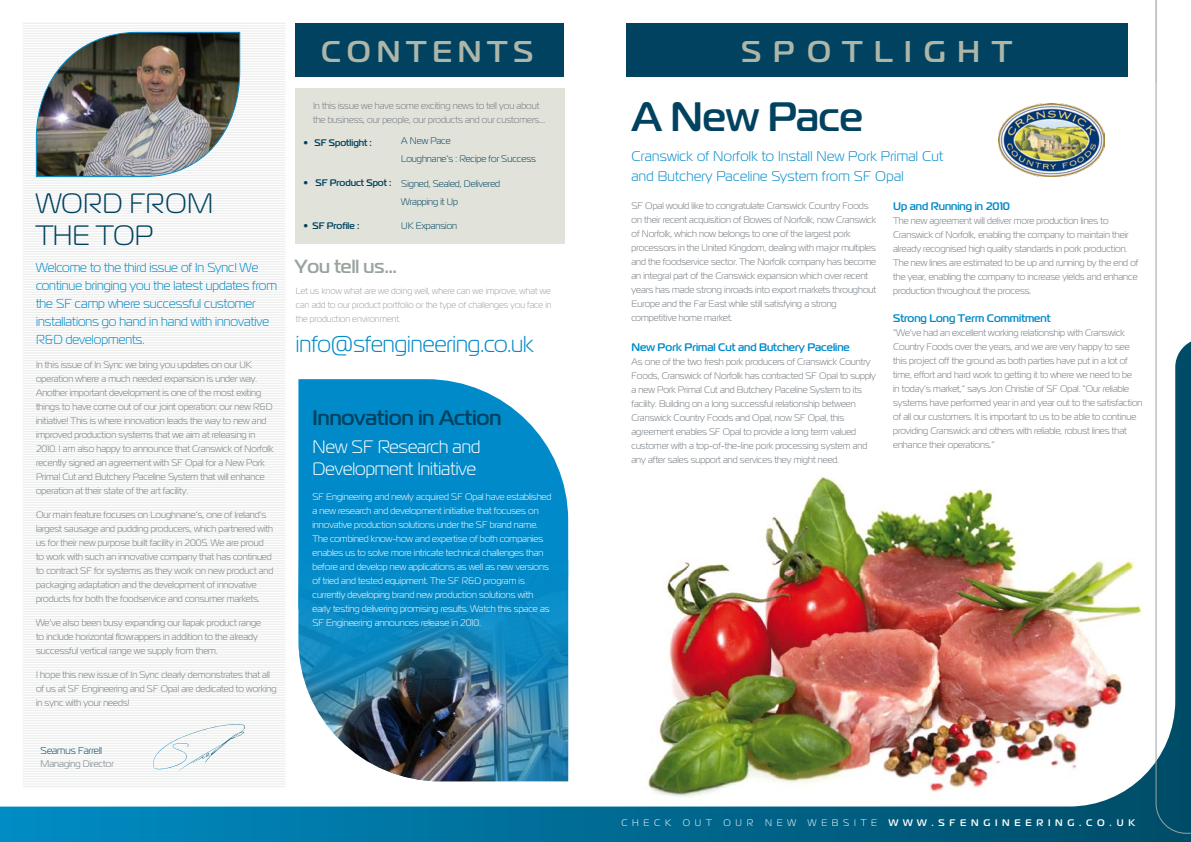
<style>
.page{position:relative;width:1191px;height:842px;background:#fff}
.page>*{position:absolute;margin:0;border:0;box-sizing:border-box;transform-origin:0 0}
.t1{font:700 41px "Magistral A";color:#00425f}
.t2{font:700 30px "Magistral A";letter-spacing:.4em;color:#adb6a8}
.t3{font:700 30px "Magistral A";letter-spacing:.2em;color:#adb6a8}
.t4{font:28px/32px "Magistral A";color:#00425f}
.t5{font:23px "Magistral A";color:#008ac9}
.t6{font:700 21px "Magistral A";color:#00425f}
.t7{font:700 19px "Magistral A";color:#99a49c}
.t8{font:18px/22px "Magistral A";color:#fff}
.t9{font:14px/20px "Magistral A";letter-spacing:.025em;color:#008ac9}
.t10{font:13px/18px "Magistral A";color:#008ac9}
.t11{font:700 11px "Magistral A";color:#008ac9}
.t12{font:10px "Magistral A";color:#fff}
.t13{font:10px "Magistral A";color:#00425f}
.t14{font:9.5px/14px "Magistral A";color:#72797f}
.t15{font:9.5px/14px "Magistral A";color:#fff}
.t16{font:9.5px/18px "Magistral A";color:#00425f}
.t17{font:700 9.5px "Magistral A";letter-spacing:.5em;color:#fff}
.t18{font:700 9.5px "Magistral A";color:#00425f}
.t19{font:9px/14px "Magistral A";letter-spacing:.005em;color:#99a49c;text-align:justify}
.s1{font-weight:700}
.s2{font-weight:400}
</style>
<div class="page">
<div style="left:295px;top:88px;width:269px;height:156px;background:#e1e2da"></div>
<svg style="left:23px;top:23px;width:262px;height:318px;fill:#f5f6f5"></svg>
<img style="left:36px;top:32px;width:204px;height:145px">
<div style="left:295px;top:23px;width:268px;height:54px;background:#00425f"></div>
<div style="left:625px;top:23px;width:502px;height:54px;background:#00425f"></div>
<img style="left:0;top:342px;width:1191px;height:500px">
<hr style="left:1155px;top:0;width:1px;height:83px;background:#99a49c">
<svg style="left:1155px;top:82px;width:36px;height:752px"></svg>
<svg style="left:153px;top:724px;width:92px;height:48px"></svg>
<svg style="left:298px;top:379px;width:270px;height:165px;fill:#008ac9"></svg>
<div style="left:298px;top:544px;width:270px;height:10px;background:#008ac9"></div>
<img style="left:298px;top:554px;width:270px;height:227px">
<img style="left:998px;top:104px;width:106px;height:73px">
<h3 class="t4" style="left:36px;top:186px;width:179px">WORD FROM<br>THE TOP</h3>
<h3 class="t10" style="left:36px;top:258px;width:243px">Welcome to the third issue of In Sync! We continue bringing you the latest updates from the SF camp where successful customer installations go hand in hand with innovative R&amp;D developments.</h3>
<p class="t14" style="left:36px;top:357px;width:239px">In this issue of In Sync we bring you updates on our UK operation where a much needed expansion is under way.<br>Another important development is one of the most exiting things to have come out of our joint operation: our new R&amp;D initiative! This is where innovation leads the way to new and improved production systems that we aim at releasing in 2010. I am also happy to announce that Cranswick of Norfolk recently signed an agreement with SF Opal for a New Pork Primal Cut and Butchery Paceline System that will enhance operation at their state of the art facility.</p>
<p class="t14" style="left:36px;top:507px;width:239px">Our main feature focuses on Loughnane’s, one of Ireland’s largest sausage and pudding producers, which partnered with us for their new purpose built facility in 2005. We are proud to work with such an innovative company that has continued to contract SF for systems as they work on new product and packaging adaptation and the development of innovative products for both the foodservice and consumer markets.</p>
<p class="t14" style="left:36px;top:615px;width:227px">We’ve also been busy expanding our Ilapak product range to include horizontal flowrappers in addition to the already successful vertical range we supply from them.</p>
<p class="t14" style="left:36px;top:667px;width:242px">I hope this new issue of In Sync clearly demonstrates that all of us at SF Engineering and SF Opal are dedicated to working in sync with your needs!</p>
<p class="t13" style="left:41px;top:744px;width:63px">Seamus Farrell</p>
<p class="t14" style="left:41px;top:756px;width:75px">Managing Director</p>
<h2 class="t3" style="left:321px;top:32px;width:213px">CONTENTS</h2>
<h2 class="t2" style="left:741px;top:32px;width:272px">SPOTLIGHT</h2>
<p class="t14" style="left:313px;top:98px;width:234px">In this issue we have some exciting news to tell you about the business, our people, our products and our customers....</p>
<p class="t18" style="left:303px;top:137px;width:70px">• SF Spotlight :</p>
<p class="t16" style="left:401px;top:132px;width:136px">A New Pace<br>Loughnane’s : Recipe for Success</p>
<p class="t16" style="left:401px;top:174px;width:100px;text-indent:-98px"><span class="s1">• SF Product Spot :</span> Signed, Sealed, Delivered<br>Wrapping it Up</p>
<p class="t18" style="left:303px;top:219px;width:57px">• SF Profile :</p>
<p class="t16" style="left:401px;top:216px;width:57px">UK Expansion</p>
<h3 class="t7" style="left:295px;top:255px;width:104px">You tell us…</h3>
<p class="t19" style="left:296px;top:284px;width:257px">Let us know what are we doing well, where can we improve, what we can add to our product portfolio or the type of challenges you face in the production environment.</p>
<h3 class="t5" style="left:296px;top:330px;width:239px">info@sfengineering.co.uk</h3>
<h3 class="t6" style="left:312px;top:405px;width:190px">Innovation in Action</h3>
<h3 class="t8" style="left:312px;top:435px;width:169px">New SF Research and<br>Development Initiative</h3>
<p class="t15" style="left:312px;top:489px;width:240px">SF Engineering and newly acquired SF Opal have established a new research and development initiative that focuses on innovative production solutions under the SF brand name.<br>The combined know-how and expertise of both companies enables us to solve more intricate technical challenges than before and develop new applications as well as new versions of tried and tested equipment. The SF R&amp;D program is currently developing brand new production solutions with early testing delivering promising results. Watch this space as SF Engineering announces release in 2010.</p>
<h1 class="t1" style="left:632px;top:91px;width:232px">A New Pace</h1>
<h3 class="t9" style="left:631px;top:146px;width:313px">Cranswick of Norfolk to Install New Pork Primal Cut and Butchery Paceline System from SF Opal</h3>
<p class="t14" style="left:631px;top:198px;width:246px">SF Opal would like to congratulate Cranswick Country Foods on their recent acquisition of Bowes of Norfolk, now Cranswick of Norfolk, which now belongs to one of the largest pork processors in the United Kingdom, dealing with major multiples and the foodservice sector. The Norfolk company has become an integral part of the Cranswick expansion which over recent years has made strong inroads into export markets throughout Europe and the Far East while still satisfying a strong competitive home market.</p>
<p class="t11" style="left:631px;top:340px;width:220px">New Pork Primal Cut and Butchery Paceline</p>
<p class="t14" style="left:631px;top:354px;width:246px">As one of the two fresh pork producers of Cranswick Country Foods, Cranswick of Norfolk has contracted SF Opal to supply a new Pork Primal Cut and Butchery Paceline System to its facility. Building on a long successful relationship between Cranswick Country Foods and Opal, now SF Opal, this agreement enables SF Opal to provide a long term valued customer with a top-of-the-line pork processing system and any after sales support and services they might need.</p>
<p class="t11" style="left:893px;top:199px;width:118px">Up and Running in 2010</p>
<p class="t14" style="left:893px;top:213px;width:247px">The new agreement will deliver more production lines to Cranswick of Norfolk, enabling the company to maintain their already recognised high quality standards in pork production.<br>The new lines are estimated to be up and running by the end of the year, enabling the company to increase yields and enhance production throughout the process.</p>
<p class="t11" style="left:893px;top:311px;width:159px">Strong Long Term Commitment</p>
<p class="t14" style="left:893px;top:325px;width:251px">“We’ve had an excellent working relationship with Cranswick Country Foods over the years, and we are very happy to see this project off the ground as both parties have put in a lot of time, effort and hard work to getting it to where we need to be<br>in today’s market,” says Jon Christie of SF Opal. “Our reliable systems have performed year in and year out to the satisfaction of all our customers. It is important to us to be able to continue providing Cranswick and others with reliable, robust lines that enhance their operations.”</p>
<p class="t12" style="left:964px;top:816px;width:177px"><span class="s1">IN SYNC</span> ISSUE 1 NOVEMBER 2008 <span class="s1">02</span></p>
<p class="t17" style="left:621px;top:816px;width:515px"><span class="s2">CHECK OUT OUR NEW WEBSITE</span> WWW.SFENGINEERING.CO.UK</p>
</div>
